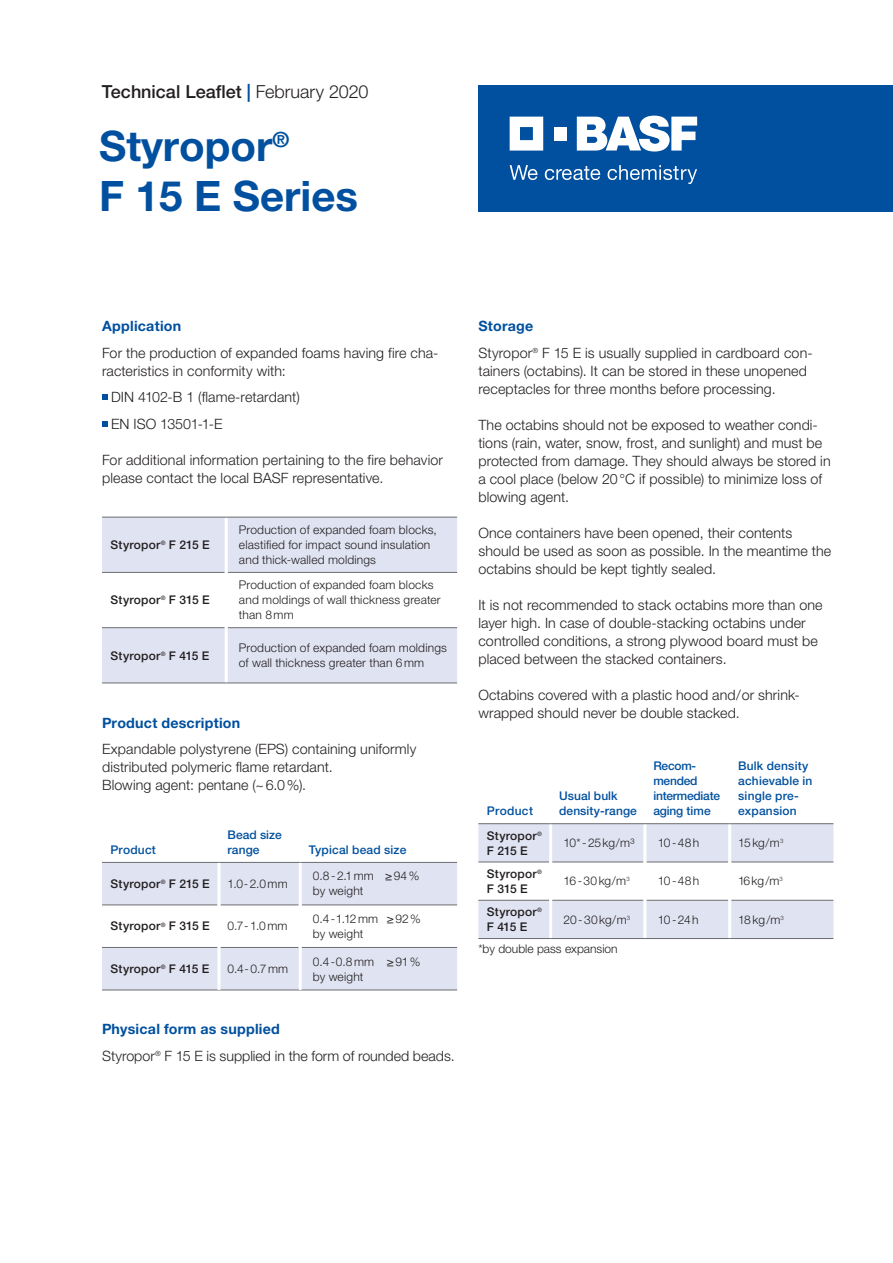
<style>
.page{position:relative;width:893px;height:1263px;background:#fff}
.page>*{position:absolute;margin:0;border:0;box-sizing:border-box;transform-origin:0 0}
.t1{font:700 42px/50.4px "Helvetica Neue LT Pro";color:#01509f}
.t2{font:500 18px "Helvetica Neue LT Pro";color:#231f20}
.t3{font:300 14.25px/18px "Helvetica Neue LT Pro";letter-spacing:.01em;color:#231f20}
.t4{font:700 14.25px "Helvetica Neue LT Pro";letter-spacing:.015em;color:#01509f}
.t5{font:300 12px/15px "Helvetica Neue LT Pro";letter-spacing:.015em;color:#231f20}
.t6{font:500 12px/15px "Helvetica Neue LT Pro";letter-spacing:.015em;color:#231f20}
.t7{font:500 12px/15px "Helvetica Neue LT Pro";letter-spacing:.01em;color:#01509f}
.t8{font:500 12px/15px "Helvetica Neue LT Pro";letter-spacing:-.02em;color:#01509f}
.s1{font-weight:700;color:#01509f}
.s2{font-weight:300}
</style>
<div class="page">
<div style="left:478px;top:85px;width:415px;height:126px;background:#01509f"></div>
<svg style="left:510px;top:117px;width:33px;height:34px"></svg>
<div style="left:554px;top:127px;width:12px;height:13px;background:#fff"></div>
<svg style="left:577px;top:116px;width:120px;height:36px"></svg>
<svg style="left:510px;top:165px;width:27px;height:15px"></svg>
<svg style="left:545px;top:166px;width:55px;height:14px"></svg>
<svg style="left:608px;top:165px;width:89px;height:19px"></svg>
<svg style="left:102px;top:395px;width:5px;height:5px"></svg>
<svg style="left:102px;top:421px;width:5px;height:5px"></svg>
<svg style="left:102px;top:863px;width:355px;height:127px;fill:#e0e4f2"></svg>
<hr style="left:102px;top:990px;width:117px;height:1px;background:#6c6d70">
<hr style="left:219px;top:990px;width:81px;height:1px;background:#6c6d70">
<hr style="left:300px;top:990px;width:157px;height:1px;background:#6c6d70">
<hr style="left:102px;top:862px;width:117px;height:1px;background:#6c6d70">
<hr style="left:219px;top:862px;width:81px;height:1px;background:#6c6d70">
<hr style="left:300px;top:862px;width:157px;height:1px;background:#6c6d70">
<hr style="left:102px;top:905px;width:115px;height:1px;background:#6c6d70">
<hr style="left:220px;top:905px;width:79px;height:1px;background:#6c6d70">
<hr style="left:302px;top:905px;width:155px;height:1px;background:#6c6d70">
<hr style="left:102px;top:947px;width:115px;height:1px;background:#6c6d70">
<hr style="left:220px;top:947px;width:79px;height:1px;background:#6c6d70">
<hr style="left:302px;top:947px;width:155px;height:1px;background:#6c6d70">
<hr style="left:217px;top:863px;width:3px;height:42px;background:#fff">
<hr style="left:217px;top:905px;width:3px;height:42px;background:#fff">
<hr style="left:217px;top:947px;width:3px;height:43px;background:#fff">
<hr style="left:299px;top:863px;width:3px;height:42px;background:#fff">
<hr style="left:299px;top:905px;width:3px;height:42px;background:#fff">
<hr style="left:299px;top:947px;width:3px;height:43px;background:#fff">
<svg style="left:102px;top:518px;width:355px;height:165px;fill:#e0e4f2"></svg>
<hr style="left:102px;top:572px;width:123px;height:1px;background:#6c6d70">
<hr style="left:228px;top:572px;width:229px;height:1px;background:#6c6d70">
<hr style="left:102px;top:627px;width:123px;height:1px;background:#6c6d70">
<hr style="left:228px;top:627px;width:229px;height:1px;background:#6c6d70">
<hr style="left:225px;top:518px;width:3px;height:54px;background:#fff">
<hr style="left:225px;top:572px;width:3px;height:56px;background:#fff">
<hr style="left:225px;top:628px;width:3px;height:55px;background:#fff">
<hr style="left:102px;top:517px;width:124px;height:1px;background:#6c6d70">
<hr style="left:226px;top:517px;width:231px;height:1px;background:#6c6d70">
<hr style="left:102px;top:683px;width:124px;height:1px;background:#6c6d70">
<hr style="left:226px;top:683px;width:231px;height:1px;background:#6c6d70">
<svg style="left:478px;top:824px;width:355px;height:114px"></svg>
<hr style="left:478px;top:862px;width:71px;height:1px;background:#6c6d70">
<hr style="left:552px;top:862px;width:91px;height:1px;background:#6c6d70">
<hr style="left:646px;top:862px;width:82px;height:1px;background:#6c6d70">
<hr style="left:731px;top:862px;width:102px;height:1px;background:#6c6d70">
<hr style="left:478px;top:900px;width:71px;height:1px;background:#6c6d70">
<hr style="left:552px;top:900px;width:91px;height:1px;background:#6c6d70">
<hr style="left:646px;top:900px;width:82px;height:1px;background:#6c6d70">
<hr style="left:731px;top:900px;width:102px;height:1px;background:#6c6d70">
<hr style="left:549px;top:824px;width:3px;height:38px;background:#fff">
<hr style="left:549px;top:862px;width:3px;height:38px;background:#fff">
<hr style="left:549px;top:900px;width:3px;height:38px;background:#fff">
<hr style="left:643px;top:824px;width:3px;height:38px;background:#fff">
<hr style="left:643px;top:862px;width:3px;height:38px;background:#fff">
<hr style="left:643px;top:900px;width:3px;height:38px;background:#fff">
<hr style="left:728px;top:824px;width:3px;height:38px;background:#fff">
<hr style="left:728px;top:862px;width:3px;height:38px;background:#fff">
<hr style="left:728px;top:900px;width:3px;height:38px;background:#fff">
<hr style="left:478px;top:823px;width:73px;height:1px;background:#6c6d70">
<hr style="left:551px;top:823px;width:94px;height:1px;background:#6c6d70">
<hr style="left:645px;top:823px;width:85px;height:1px;background:#6c6d70">
<hr style="left:730px;top:823px;width:103px;height:1px;background:#6c6d70">
<hr style="left:478px;top:938px;width:73px;height:1px;background:#6c6d70">
<hr style="left:551px;top:938px;width:94px;height:1px;background:#6c6d70">
<hr style="left:645px;top:938px;width:85px;height:1px;background:#6c6d70">
<hr style="left:730px;top:938px;width:103px;height:1px;background:#6c6d70">
<p class="t2" style="left:102px;top:81px;width:268px">Technical Leaflet <span class="s1">|</span> <span class="s2">February 2020</span></p>
<h1 class="t1" style="left:99px;top:120px;width:261px">Styropor<sup>®<br></sup>F 15 E Series</h1>
<p class="t4" style="left:102px;top:317px;width:81px">Application</p>
<p class="t3" style="left:102px;top:343px;width:338px">For the production of expanded foams having fire cha&shy;racteristics in conformity with:</p>
<p class="t3" style="left:111px;top:384px;width:190px;line-height:26.5px">DIN 4102-B 1 (flame-retardant)<br>EN ISO 13501-1-E</p>
<p class="t3" style="left:102px;top:450px;width:342px">For additional information pertaining to the fire behavior please contact the local BASF representative.</p>
<p class="t6" style="left:111px;top:537px;width:101px">Styropor<sup>®</sup> F 215 E</p>
<p class="t6" style="left:111px;top:592px;width:101px">Styropor<sup>®</sup> F 315 E</p>
<p class="t5" style="left:239px;top:522px;width:199px">Production of expanded foam blocks, elastified for impact sound insulation and thick-walled moldings</p>
<p class="t5" style="left:239px;top:577px;width:203px">Production of expanded foam blocks and moldings of wall thickness greater than 8mm</p>
<p class="t6" style="left:111px;top:648px;width:100px">Styropor<sup>®</sup> F 415 E</p>
<p class="t5" style="left:239px;top:640px;width:209px">Production of expanded foam moldings of wall thickness greater than 6mm</p>
<p class="t4" style="left:102px;top:714px;width:140px">Product description</p>
<p class="t3" style="left:102px;top:740px;width:316px">Expandable polystyrene (EPS) containing uniformly distributed polymeric flame retardant.<br>Blowing agent: pentane (~6.0%).</p>
<p class="t7" style="left:111px;top:842px;width:47px">Product</p>
<p class="t7" style="left:227px;top:827px;width:56px">Bead size range</p>
<p class="t7" style="left:309px;top:842px;width:99px">Typical bead size</p>
<p class="t6" style="left:111px;top:876px;width:101px">Styropor<sup>®</sup> F 215 E</p>
<p class="t5" style="left:227px;top:876px;width:62px">1.0-2.0mm</p>
<p class="t5" style="left:313px;top:868px;width:108px">0.8-2.1mm ≥94% by weight</p>
<p class="t6" style="left:111px;top:918px;width:101px">Styropor<sup>®</sup> F 315 E</p>
<p class="t5" style="left:227px;top:918px;width:62px">0.7-1.0mm</p>
<p class="t5" style="left:313px;top:911px;width:109px">0.4-1.12mm ≥92% by weight</p>
<p class="t6" style="left:111px;top:961px;width:100px">Styropor<sup>®</sup> F 415 E</p>
<p class="t5" style="left:227px;top:961px;width:62px">0.4-0.7mm</p>
<p class="t5" style="left:313px;top:953px;width:109px">0.4-0.8mm ≥91% by weight</p>
<p class="t3" style="left:102px;top:1016px;width:354px;line-height:26.5px"><span class="s1">Physical form as supplied<br></span>Styropor<sup>®</sup> F 15 E is supplied in the form of rounded beads.</p>
<p class="t3" style="left:478px;top:313px;width:336px;line-height:26.5px"><span class="s1">Storage<br></span>Styropor<sup>®</sup> F 15 E is usually supplied in cardboard con-</p>
<p class="t3" style="left:478px;top:361px;width:330px">tainers (octabins). It can be stored in these unopened receptacles for three months before processing.</p>
<p class="t3" style="left:478px;top:415px;width:354px">The octabins should not be exposed to weather condi&shy;tions (rain, water, snow, frost, and sunlight) and must be protected from damage. They should always be stored in a cool place (below 20°C if possible) to minimize loss of blowing agent.</p>
<p class="t3" style="left:478px;top:523px;width:354px">Once containers have been opened, their contents should be used as soon as possible. In the meantime the octabins should be kept tightly sealed.</p>
<p class="t3" style="left:478px;top:595px;width:346px">It is not recommended to stack octabins more than one layer high. In case of double-stacking octabins under controlled conditions, a strong plywood board must be placed between the stacked containers.</p>
<p class="t3" style="left:478px;top:685px;width:323px">Octabins covered with a plastic hood and/or shrink&shy;wrapped should never be double stacked.</p>
<p class="t7" style="left:487px;top:803px;width:48px">Product</p>
<p class="t7" style="left:559px;top:788px;width:79px">Usual bulk density-range</p>
<p class="t8" style="left:653px;top:758px;width:68px">Recom&shy;mended intermediate aging time</p>
<p class="t7" style="left:738px;top:758px;width:76px">Bulk density achievable in single pre&shy;expansion</p>
<p class="t6" style="left:487px;top:828px;width:57px">Styropor<sup>®<br></sup>F 215 E</p>
<p class="t5" style="left:563px;top:835px;width:72px">10*-25kg/m³</p>
<p class="t5" style="left:658px;top:835px;width:43px">10-48h</p>
<p class="t5" style="left:738px;top:835px;width:47px">15kg/m<sup>3</sup></p>
<p class="t6" style="left:487px;top:866px;width:57px">Styropor<sup>®<br></sup>F 315 E</p>
<p class="t5" style="left:563px;top:873px;width:68px">16-30kg/m<sup>3</sup></p>
<p class="t5" style="left:658px;top:873px;width:43px">10-48h</p>
<p class="t5" style="left:738px;top:873px;width:46px">16kg/m<sup>3</sup></p>
<p class="t6" style="left:487px;top:904px;width:57px">Styropor<sup>®<br></sup>F 415 E</p>
<p class="t5" style="left:563px;top:912px;width:68px">20-30kg/m<sup>3</sup></p>
<p class="t5" style="left:658px;top:912px;width:43px">10-24h</p>
<p class="t5" style="left:738px;top:912px;width:47px">18kg/m<sup>3</sup></p>
<p class="t5" style="left:478px;top:941px;width:141px">*by double pass expansion</p>
</div>
